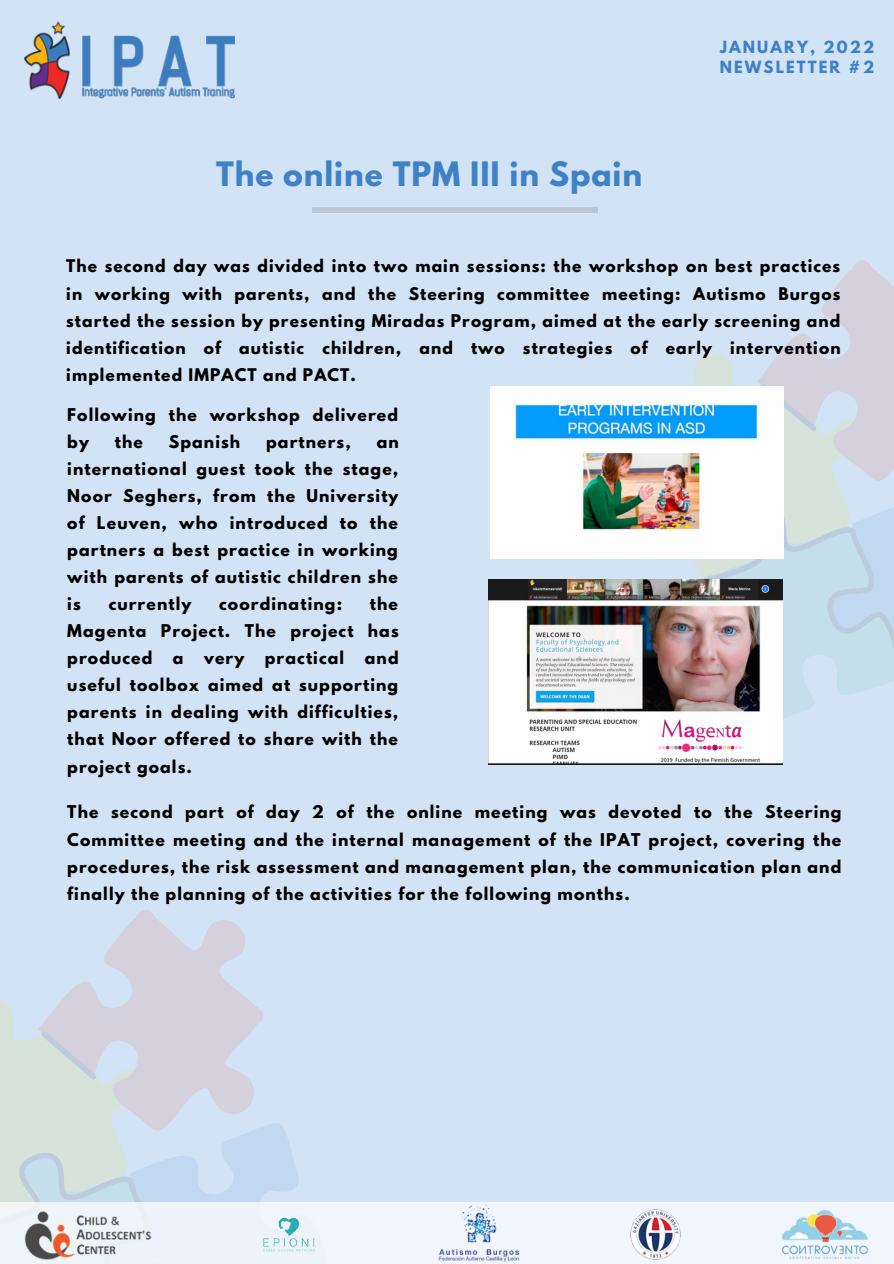
<style>
.page{position:relative;width:894px;height:1264px;background:#fff}
.page>*{position:absolute;margin:0;border:0;box-sizing:border-box;transform-origin:0 0}
.t1{font:700 29.85px "League Spartan";letter-spacing:.03em;color:#3e81c7}
.t2{font:700 15.6px/27px "League Spartan";letter-spacing:.07em;color:#000;text-align:justify}
.t3{font:700 15.45px/27px "League Spartan";letter-spacing:.07em;color:#000;text-align:justify}
.t4{font:700 14.85px "League Spartan";letter-spacing:.14em;color:#3e81c7}
</style>
<div class="page">
<div style="left:0;top:0;width:893px;height:1263px;background:#d2e3f5"></div>
<img style="left:24px;top:22px;width:211px;height:76px">
<div style="left:312px;top:207px;width:285px;height:6px;background:#b8c6d6"></div>
<svg style="left:782px;top:695px;width:32px;height:33px"></svg>
<svg style="left:646px;top:353px;width:87px;height:213px"></svg>
<svg style="left:757px;top:260px;width:136px;height:435px"></svg>
<svg style="left:696px;top:383px;width:197px;height:295px"></svg>
<svg style="left:65px;top:910px;width:181px;height:87px;fill:#d5d0de"></svg>
<svg style="left:0;top:997px;width:299px;height:205px"></svg>
<img style="left:488px;top:579px;width:294px;height:185px">
<img style="left:490px;top:386px;width:293px;height:172px">
<div style="left:0;top:1202px;width:893px;height:61px;background:#f1f6fc"></div>
<img style="left:24px;top:1211px;width:128px;height:49px">
<img style="left:235px;top:1180px;width:80px;height:72px">
<img style="left:438px;top:1204px;width:82px;height:58px">
<img style="left:630px;top:1209px;width:51px;height:51px">
<img style="left:782px;top:1210px;width:86px;height:48px">
<p class="t1" style="left:216px;top:159px;width:427px">The online TPM III in Spain</p>
<p class="t4" style="left:719px;top:40px;width:156px">JANUARY, 2022</p>
<p class="t4" style="left:719px;top:60px;width:156px">NEWSLETTER #2</p>
<p class="t3" style="left:66px;top:255px;width:775px">The second day was divided into two main sessions: the workshop on best practices in working with parents, and the Steering committee meeting: Autismo Burgos started the session by presenting Miradas Program, aimed at the early screening and identification of autistic children, and two strategies of early intervention implemented IMPACT and PACT.</p>
<p class="t2" style="left:67px;top:403px;width:332px">Following the workshop delivered by</p>
<p class="t2" style="left:115px;top:430px;width:30px">the</p>
<p class="t2" style="left:169px;top:430px;width:73px">Spanish</p>
<p class="t2" style="left:266px;top:430px;width:86px">partners,</p>
<p class="t2" style="left:67px;top:430px;width:333px;text-indent:309px">an international guest took the stage, Noor Seghers, from the University of Leuven, who introduced to the partners a best practice in working with parents of autistic children she is</p>
<p class="t2" style="left:67px;top:592px;width:333px;text-indent:302px">the Magenta Project. The project has produced</p>
<p class="t2" style="left:109px;top:592px;width:84px">currently</p>
<p class="t2" style="left:219px;top:592px;width:124px">coordinating:</p>
<p class="t2" style="left:67px;top:646px;width:333px;text-indent:297px">and useful toolbox aimed at supporting parents in dealing with difficulties, that Noor offered to share with the project goals.</p>
<p class="t2" style="left:67px;top:800px;width:775px">The second part of day 2 of the online meeting was devoted to the Steering Committee meeting and the internal management of the IPAT project, covering the procedures, the risk assessment and management plan, the communication plan and finally the planning of the activities for the following months.</p>
<p class="t2" style="left:173px;top:646px;width:12px">a</p>
<p class="t2" style="left:204px;top:646px;width:42px">very</p>
<p class="t2" style="left:265px;top:646px;width:81px">practical</p>
</div>
